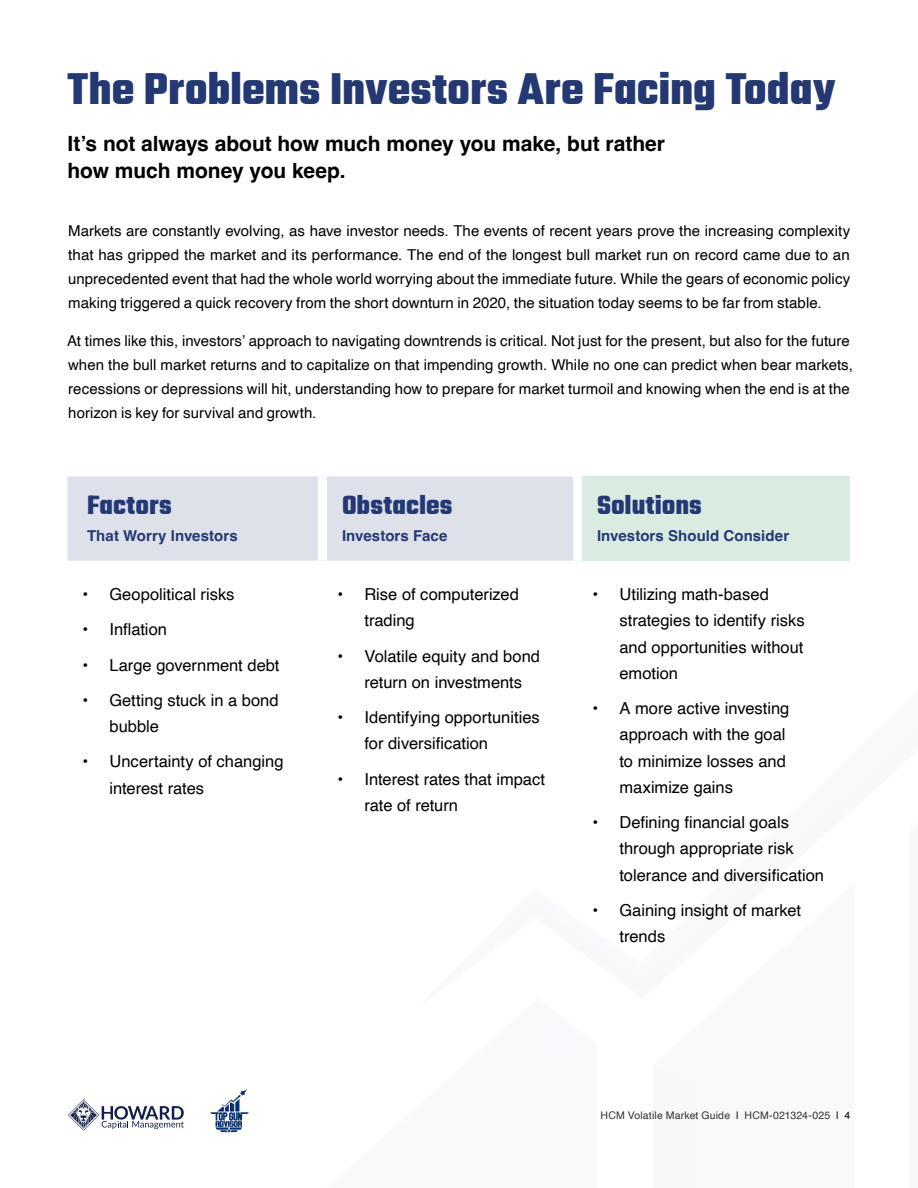
<style>
.page{position:relative;width:918px;height:1188px;background:#fff}
.page>*{position:absolute;margin:0;border:0;box-sizing:border-box;transform-origin:0 0}
.t1{font:300 48px "Teko";color:#243974}
.t2{font:300 28.5px "Teko";letter-spacing:.005em;color:#243974}
.t3{font:700 21px/27px "Helvetica";letter-spacing:-.005em;color:#000}
.t4{font:16.5px/26.2px "Helvetica";color:#000}
.t5{font:15px/24px "Helvetica";letter-spacing:.005em;color:#000;text-align:justify}
.t6{font:700 15px "Helvetica";letter-spacing:.005em;color:#243974}
.t7{font:10.5px "Helvetica";letter-spacing:.015em;color:#333}
.s1{color:#000}
</style>
<div class="page">
<img style="left:210px;top:1089px;width:39px;height:44px">
<div style="left:68px;top:476px;width:505px;height:85px;background:#dee1ea"></div>
<div style="left:578px;top:476px;width:272px;height:85px;background:#daebe2"></div>
<div style="left:318px;top:476px;width:9px;height:85px;background:#fff"></div>
<div style="left:573px;top:476px;width:9px;height:85px;background:#fff"></div>
<svg style="left:68px;top:1100px;width:116px;height:31px"></svg>
<h1 class="t1" style="left:68px;top:64px;width:769px">The Problems Investors Are Facing Today</h1>
<h3 class="t3" style="left:68px;top:132px;width:599px">It’s not always about how much money you make, but rather how much money you keep.</h3>
<p class="t5" style="left:68px;top:219px;width:784px">Markets are constantly evolving, as have investor needs. The events of recent years prove the increasing complexity that has gripped the market and its performance. The end of the longest bull market run on record came due to an unprecedented event that had the whole world worrying about the immediate future. While the gears of economic policy making triggered a quick recovery from the short downturn in 2020, the situation today seems to be far from stable.</p>
<p class="t5" style="left:67px;top:329px;width:787px;text-align:left">At times like this, investors’ approach to navigating downtrends is critical. Not just for the present, but also for the future when the bull market returns and to capitalize on that impending growth. While no one can predict when bear markets, recessions or depressions will hit, understanding how to prepare for market turmoil and knowing when the end is at the horizon is key for survival and growth.</p>
<h2 class="t2" style="left:87px;top:490px;width:86px">Factors</h2>
<p class="t6" style="left:87px;top:527px;width:152px">That Worry Investors</p>
<p class="t4" style="left:82px;top:582px;width:154px">• Geopolitical risks</p>
<p class="t4" style="left:82px;top:617px;width:86px">• Inflation</p>
<p class="t4" style="left:82px;top:652px;width:199px">• Large government debt</p>
<p class="t4" style="left:109px;top:687px;width:171px;text-indent:-27px">• Getting stuck in a bond bubble</p>
<p class="t4" style="left:109px;top:749px;width:176px;text-indent:-27px">• Uncertainty of changing interest rates</p>
<h2 class="t2" style="left:342px;top:490px;width:112px">Obstacles</h2>
<p class="t6" style="left:342px;top:527px;width:107px">Investors Face</p>
<p class="t4" style="left:364px;top:582px;width:156px;text-indent:-27px">• Rise of computerized trading</p>
<p class="t4" style="left:337px;top:643px;width:204px;text-align:center">• Volatile equity and bond return on investments</p>
<p class="t4" style="left:364px;top:705px;width:177px;text-indent:-27px">• Identifying opportunities for diversification</p>
<p class="t4" style="left:364px;top:766px;width:182px;text-indent:-27px">• Interest rates that impact rate of return</p>
<h2 class="t2" style="left:597px;top:490px;width:106px">Solutions</h2>
<p class="t6" style="left:597px;top:527px;width:194px">Investors Should Consider</p>
<p class="t4" style="left:619px;top:582px;width:187px;text-indent:-27px">• Utilizing math-based strategies to identify risks and opportunities without emotion</p>
<p class="t4" style="left:619px;top:696px;width:171px;text-indent:-27px">• A more active investing approach with the goal to minimize losses and maximize gains</p>
<p class="t4" style="left:619px;top:810px;width:206px;text-indent:-27px">• Defining financial goals through appropriate risk tolerance and diversification</p>
<p class="t4" style="left:619px;top:897px;width:183px;text-indent:-27px">• Gaining insight of market trends</p>
<p class="t7" style="left:601px;top:1107px;width:251px">HCM Volatile Market Guide <span class="s1">|</span> HCM-021324-025 <span class="s1">| 4</span></p>
</div>
